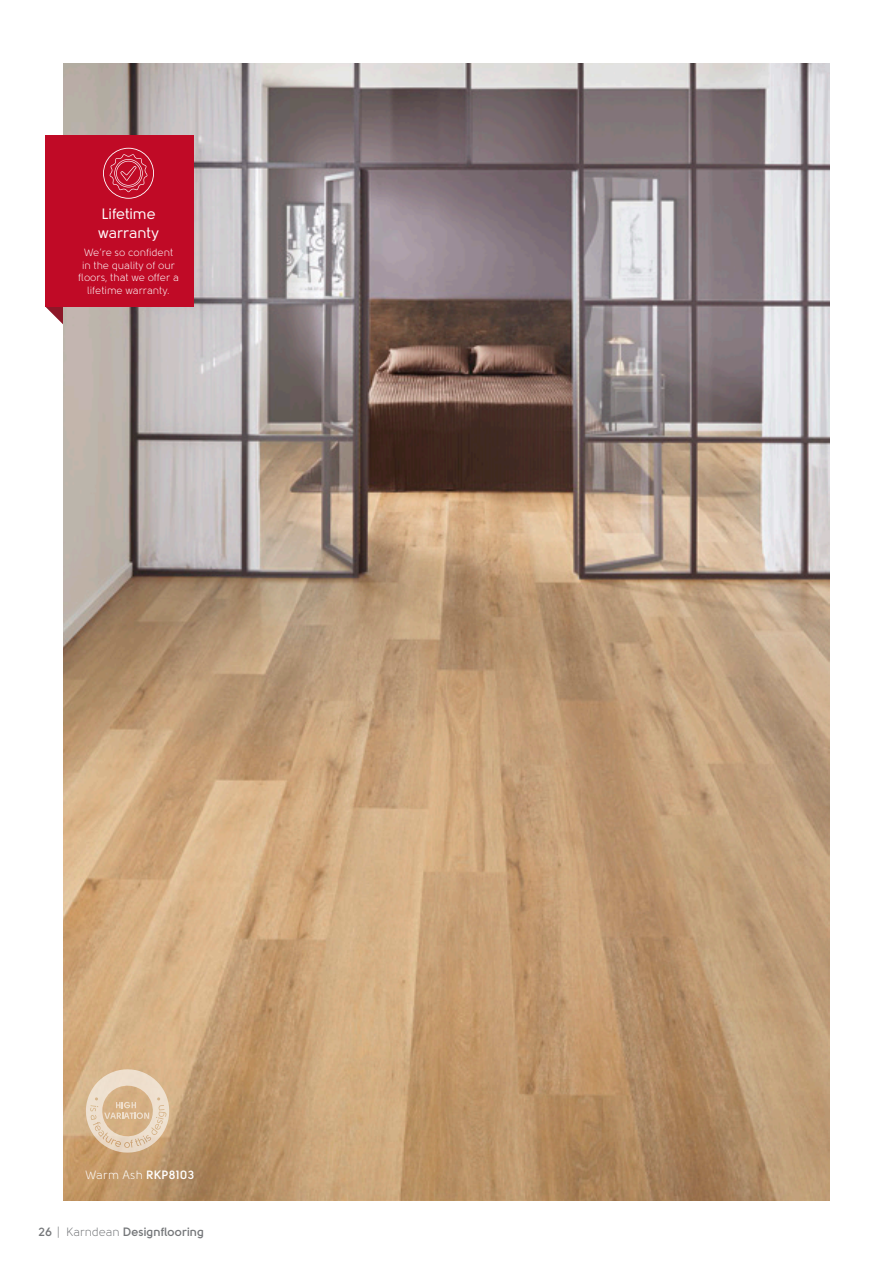
<style>
.page{position:relative;width:893px;height:1263px;background:#fff}
.page>*{position:absolute;margin:0;border:0;box-sizing:border-box;transform-origin:0 0}
.t1{font:15px/19.5px "Solomon";color:#fff}
.t2{font:700 12px "Solomon";letter-spacing:.005em;color:#75777a}
.Name_and_code{font:12px "Solomon";letter-spacing:.02em;color:#fff}
.t3{font:10.5px/12.6px "Solomon";color:#fff;text-align:center}
.s1{font-weight:700}
.s2{font-weight:400}
</style>
<div class="page">
<svg style="left:45px;top:307px;width:19px;height:20px"></svg>
<img style="left:64px;top:64px;width:765px;height:1136px">
<svg style="left:81px;top:1068px;width:89px;height:85px;background:#dec3a2"></svg>
<div style="left:45px;top:135px;width:148px;height:172px;background:#c00a26"></div>
<svg style="left:103px;top:148px;width:51px;height:51px"></svg>
<p class="t1" style="left:98px;top:204px;width:62px">Lifetime warranty</p>
<p class="t3" style="left:78px;top:246px;width:102px">We’re so confident in the quality of our floors, that we offer a lifetime warranty.</p>
<p class="Name_and_code" style="left:85px;top:1168px;width:111px">Warm Ash <span class="s1">RKP8103</span></p>
<p class="t2" style="left:38px;top:1224px;width:167px">26 <span class="s2">| Karndean</span> Designflooring</p>
</div>
